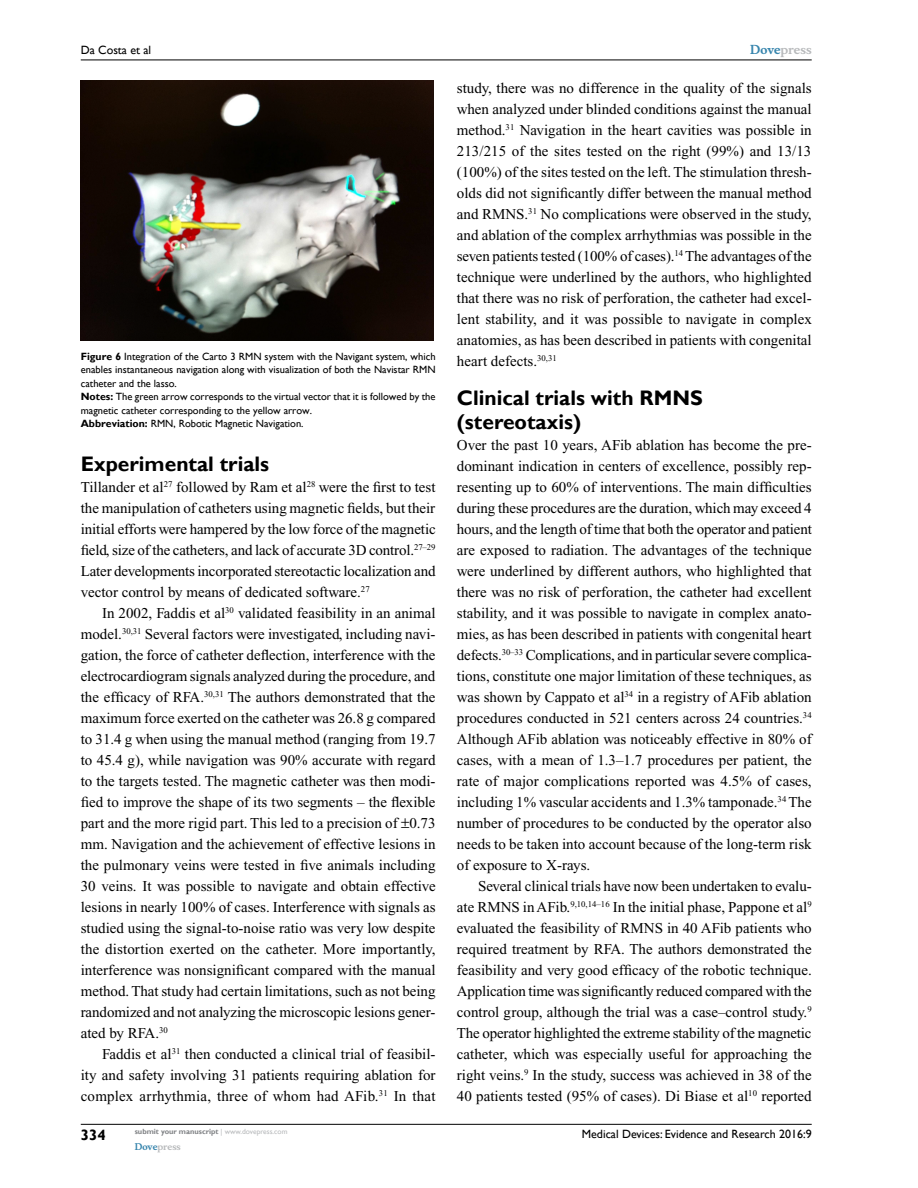
<style>
.page{position:relative;width:918px;height:1188px;background:#fff}
.page>*{position:absolute;margin:0;border:0;box-sizing:border-box;transform-origin:0 0}
.t1{font:700 21px/24px "Gill Sans";color:#000}
.t2{font:15px/21px "Times New Roman";color:#000;text-align:justify}
.t3{font:700 15px "Gill Sans";color:#000}
.t4{font:12px "Gill Sans";color:#000}
.t5{font:700 12px "Musee";color:#b8babc}
.t6{font:10.5px/13.5px "Gill Sans";color:#000}
.t7{font:700 9px "Musee";color:#b8babc}
.t8{font:700 7.5px "Gill Sans";color:#808285}
.s1{font-weight:700}
.s2{font-weight:400;color:#b8babc}
.s3{color:#3785ad}
</style>
<div class="page">
<hr style="left:81px;top:1124px;width:731px;height:1px;background:#000">
<hr style="left:81px;top:60px;width:731px;height:1px;background:#000">
<img style="left:81px;top:81px;width:353px;height:260px">
<p class="t4" style="left:81px;top:43px;width:72px">Da Costa et al</p>
<p class="t6" style="left:81px;top:350px;width:356px"><span class="s1">Figure 6</span> Integration of the Carto 3 RMN system with the Navigant system, which enables instantaneous navigation along with visualization of both the Navistar RMN catheter and the lasso.<br><span class="s1">Notes:</span> The green arrow corresponds to the virtual vector that it is followed by the magnetic catheter corresponding to the yellow arrow.<br><span class="s1">Abbreviation:</span> RMN, Robotic Magnetic Navigation.</p>
<h1 class="t1" style="left:81px;top:452px;width:190px">Experimental trials</h1>
<p class="t2" style="left:81px;top:476px;width:356px">Tillander et al<sup>27</sup> followed by Ram et al<sup>28</sup> were the first to test the manipulation of catheters using magnetic fields, but their initial efforts were hampered by the low force of the magnetic field, size of the catheters, and lack of accurate 3D control.<sup>27–29<br></sup>Later developments incorporated stereotactic localization and vector control by means of dedicated software.<sup>27</sup></p>
<p class="t2" style="left:81px;top:602px;width:356px;text-indent:21px">In 2002, Faddis et al<sup>30</sup> validated feasibility in an animal model.<sup>30,31</sup> Several factors were investigated, including navi&shy;gation, the force of catheter deflection, interference with the electrocardiogram signals analyzed during the procedure, and the efficacy of RFA.<sup>30,31</sup> The authors demonstrated that the maximum force exerted on the catheter was 26.8 g compared to 31.4 g when using the manual method (ranging from 19.7 to 45.4 g), while navigation was 90% accurate with regard to the targets tested. The magnetic catheter was then modi&shy;fied to improve the shape of its two segments – the flexible part and the more rigid part. This led to a precision of 0.73 mm. Navigation and the achievement of effective lesions in the pulmonary veins were tested in five animals including 30 veins. It was possible to navigate and obtain effective lesions in nearly 100% of cases. Interference with signals as studied using the signal-to-noise ratio was very low despite the distortion exerted on the catheter. More importantly, interference was nonsignificant compared with the manual method. That study had certain limitations, such as not being randomized and not analyzing the microscopic lesions gener&shy;ated by RFA.<sup>30</sup></p>
<p class="t2" style="left:81px;top:1043px;width:356px;text-indent:21px">Faddis et al<sup>31</sup> then conducted a clinical trial of feasibil&shy;ity and safety involving 31 patients requiring ablation for complex arrhythmia, three of whom had AFib.<sup>31</sup> In that</p>
<p class="t3" style="left:81px;top:1126px;width:26px">334</p>
<p class="t8" style="left:135px;top:1127px;width:154px">submit your manuscript <span class="s2">| www.dovepress.com</span></p>
<p class="t7" style="left:135px;top:1141px;width:48px"><span class="s3">Dove</span>press</p>
<p class="t5" style="left:750px;top:43px;width:63px"><span class="s3">Dove</span>press</p>
<p class="t2" style="left:457px;top:77px;width:357px">study, there was no difference in the quality of the signals when analyzed under blinded conditions against the manual method.<sup>31</sup> Navigation in the heart cavities was possible in 213/215 of the sites tested on the right (99%) and 13/13 (100%) of the sites tested on the left. The stimulation thresh&shy;olds did not significantly differ between the manual method and RMNS.<sup>31</sup> No complications were observed in the study, and ablation of the complex arrhythmias was possible in the seven patients tested (100% of cases).<sup>14</sup> The advantages of the technique were underlined by the authors, who highlighted that there was no risk of perforation, the catheter had excel&shy;lent stability, and it was possible to navigate in complex anatomies, as has been described in patients with congenital heart defects.<sup>30,31</sup></p>
<h1 class="t1" style="left:457px;top:386px;width:247px">Clinical trials with RMNS (stereotaxis)</h1>
<p class="t2" style="left:457px;top:434px;width:357px">Over the past 10 years, AFib ablation has become the pre&shy;dominant indication in centers of excellence, possibly rep&shy;resenting up to 60% of interventions. The main difficulties during these procedures are the duration, which may exceed 4 hours, and the length of time that both the operator and patient are exposed to radiation. The advantages of the technique were underlined by different authors, who highlighted that there was no risk of perforation, the catheter had excellent stability, and it was possible to navigate in complex anato&shy;mies, as has been described in patients with congenital heart defects.<sup>30–33</sup> Complications, and in particular severe complica&shy;tions, constitute one major limitation of these techniques, as was shown by Cappato et al<sup>34</sup> in a registry of AFib ablation procedures conducted in 521 centers across 24 countries.<sup>34<br></sup>Although AFib ablation was noticeably effective in 80% of cases, with a mean of 1.3–1.7 procedures per patient, the rate of major complications reported was 4.5% of cases, including 1% vascular accidents and 1.3% tamponade.<sup>34</sup> The number of procedures to be conducted by the operator also needs to be taken into account because of the long-term risk of exposure to X-rays.</p>
<p class="t2" style="left:457px;top:875px;width:357px;text-indent:21px">Several clinical trials have now been undertaken to evalu&shy;ate RMNS in AFib.<sup>9,10,14–16</sup> In the initial phase, Pappone et al<sup>9 </sup>evaluated the feasibility of RMNS in 40 AFib patients who required treatment by RFA. The authors demonstrated the feasibility and very good efficacy of the robotic technique.<br>Application time was significantly reduced compared with the control group, although the trial was a case–control study.<sup>9<br></sup>The operator highlighted the extreme stability of the magnetic catheter, which was especially useful for approaching the right veins.<sup>9</sup> In the study, success was achieved in 38 of the 40 patients tested (95% of cases). Di Biase et al<sup>10</sup> reported</p>
<p class="t4" style="left:582px;top:1127px;width:231px">Medical Devices: Evidence and Research 2016:9</p>
</div>
